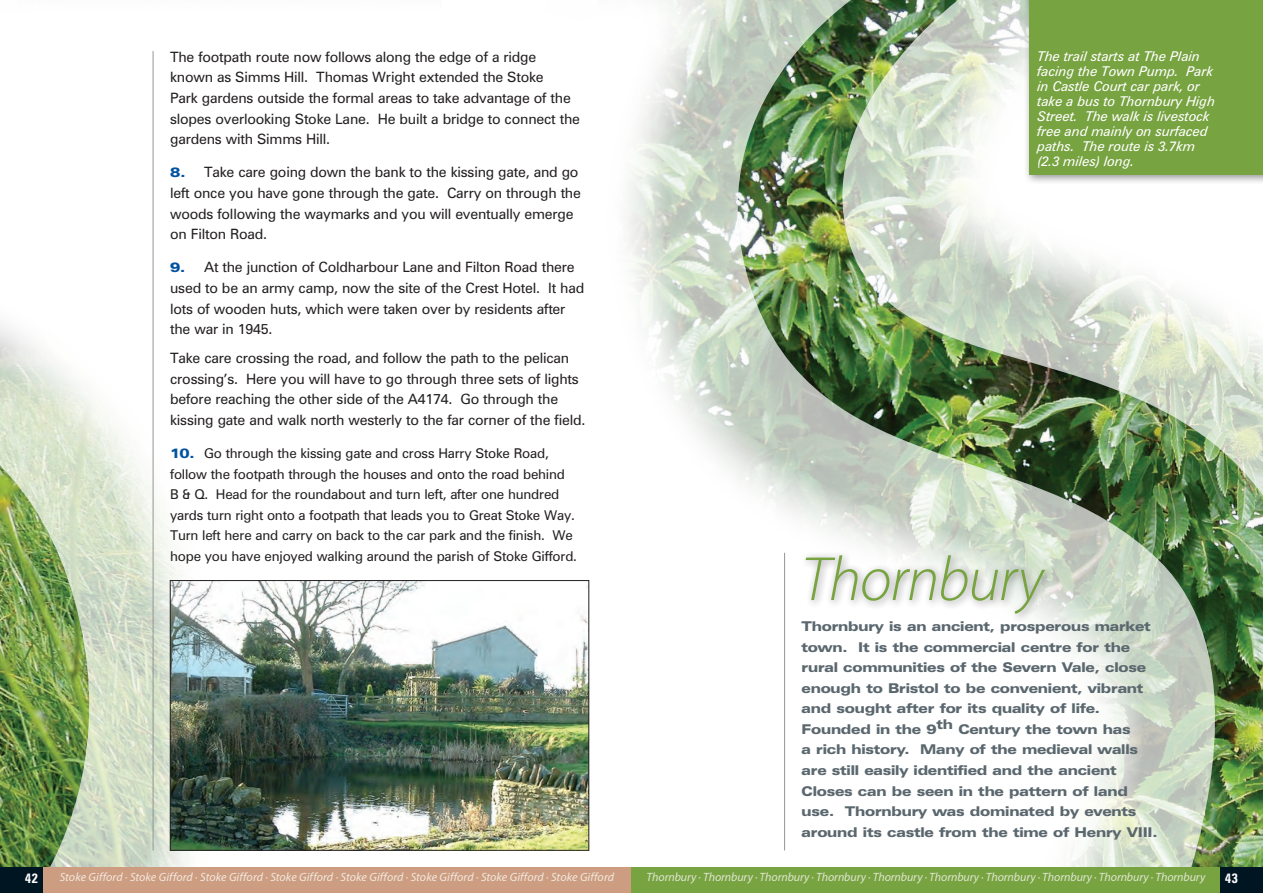
<style>
.page{position:relative;width:1263px;height:893px;background:#fff}
.page>*{position:absolute;margin:0;border:0;box-sizing:border-box;transform-origin:0 0}
.t1{font:italic 300 63px "Myriad Pro";letter-spacing:-.02em;color:#78a341}
.Body_Copy{font:14.25px/20.5px "Zurich BT";letter-spacing:-.015em;color:#231f20}
.Intro_Paragraph{font:900 expanded 13.5px/20.5px "Zurich BT";letter-spacing:-.015em;color:#5a676e}
.Body_Copy-2{font:13.5px/20.5px "Zurich BT";letter-spacing:-.015em;color:#231f20}
.Boxout_Text{font:italic 13.5px/15px "Zurich BT";letter-spacing:-.015em;color:#fff}
.t2{font:700 condensed 13.5px "Zurich BT";color:#fff}
.t3{font:italic 12px "Myriad Pro";letter-spacing:-.015em;color:#d6dbe0}
.t4{font:italic 12px "Myriad Pro";letter-spacing:.005em;color:#f3e8df}
.t5{font:italic 12px "Myriad Pro";letter-spacing:-.005em;color:#dfe6d0}
.s1{font-weight:900;font-stretch:expanded;font-size:13.5px;color:#0153a0}
.s2{font-weight:900;font-stretch:expanded;color:#0153a0}
</style>
<div class="page">
<svg style="left:627px;top:0;width:74px;height:438px"></svg>
<svg style="left:701px;top:0;width:35px;height:474px;background:#cfd9cd"></svg>
<img style="left:736px;top:0;width:527px;height:867px">
<div style="left:1023px;top:0;width:240px;height:185px;background:#231f20;opacity:.5"></div>
<div style="left:1029px;top:0;width:234px;height:175px;background:#78a341"></div>
<svg style="left:126px;top:51px;width:464px;height:816px"></svg>
<svg style="left:0;top:324px;width:126px;height:543px"></svg>
<img style="left:0;top:465px;width:91px;height:402px">
<hr style="left:153px;top:51px;width:1px;height:799px;background:#939598">
<img style="left:172px;top:582px;width:415px;height:266px">
<div style="left:170px;top:580px;width:419px;height:270px;border:1px solid #231f20"></div>
<div style="left:0;top:867px;width:43px;height:26px;background:#001522"></div>
<div style="left:43px;top:867px;width:588px;height:26px;background:#cc9d80"></div>
<div style="left:1220px;top:867px;width:43px;height:26px;background:#001522"></div>
<div style="left:631px;top:867px;width:589px;height:26px;background:#78a341"></div>
<div style="left:800px;top:550px;width:255px;height:73px;background:#231f20;opacity:.5"></div>
<hr style="left:784px;top:553px;width:1px;height:297px;background:#939598">
<p class="Body_Copy" style="left:170px;top:46px;width:411px">The footpath route now follows along the edge of a ridge known as Simms Hill. Thomas Wright extended the Stoke<br>Park gardens outside the formal areas to take advantage of the slopes overlooking Stoke Lane. He built a bridge to connect the gardens with Simms Hill.</p>
<p class="Body_Copy" style="left:170px;top:162px;width:412px"><span class="s1">8.</span> Take care going down the bank to the kissing gate, and go left once you have gone through the gate. Carry on through the woods following the waymarks and you will eventually emerge on Filton Road.</p>
<p class="Body_Copy" style="left:170px;top:257px;width:416px"><span class="s1">9.</span> At the junction of Coldharbour Lane and Filton Road there used to be an army camp, now the site of the Crest Hotel. It had lots of wooden huts, which were taken over by residents after the war in 1945.</p>
<p class="Body_Copy" style="left:170px;top:348px;width:417px">Take care crossing the road, and follow the path to the pelican crossing’s. Here you will have to go through three sets of lights before reaching the other side of the A4174. Go through the kissing gate and walk north westerly to the far corner of the field.</p>
<p class="Body_Copy-2" style="left:170px;top:443px;width:408px"><span class="s2">10.</span> Go through the kissing gate and cross Harry Stoke Road, follow the footpath through the houses and onto the road behind B &amp; Q. Head for the roundabout and turn left, after one hundred yards turn right onto a footpath that leads you to Great Stoke Way.<br>Turn left here and carry on back to the car park and the finish. We hope you have enjoyed walking around the parish of Stoke Gifford.</p>
<p class="Boxout_Text" style="left:1037px;top:49px;width:179px">The trail starts at The Plain facing the Town Pump. Park in Castle Court car park, or take a bus to Thornbury High<br>Street. The walk is livestock free and mainly on surfaced paths. The route is 3.7km (2.3 miles) long.</p>
<p class="t1" style="left:801px;top:541px;width:243px">Thornbury</p>
<p class="Intro_Paragraph" style="left:801px;top:616px;width:357px">Thornbury is an ancient, prosperous market town. It is the commercial centre for the rural communities of the Severn Vale, close enough to Bristol to be convenient, vibrant and sought after for its quality of life.<br>Founded in the 9th Century the town has<br>a rich history. Many of the medieval walls are still easily identified and the ancient Closes can be seen in the pattern of land use. Thornbury was dominated by events around its castle from the time of Henry VIII.</p>
<p class="t2" style="left:25px;top:869px;width:15px">42</p>
<p class="t4" style="left:60px;top:869px;width:556px">Stoke Gifford · Stoke Gifford · Stoke Gifford · Stoke Gifford · Stoke Gifford · Stoke Gifford · Stoke Gifford · Stoke Gifford</p>
<p class="t3" style="left:644px;top:869px;width:565px">Access Trails · Access T ails · Access Trails · Access Trails · Access rails · Access Trails · Access T ails · Access Trails · Access Trails</p>
<p class="t5" style="left:646px;top:869px;width:560px">Thornbury · Thornbury · Thornbury · Thornbury · Thornbury · Thornbury · Thornbury · Thornbury · Thornbury · Thornbury</p>
<p class="t2" style="left:1225px;top:869px;width:15px">43</p>
</div>
